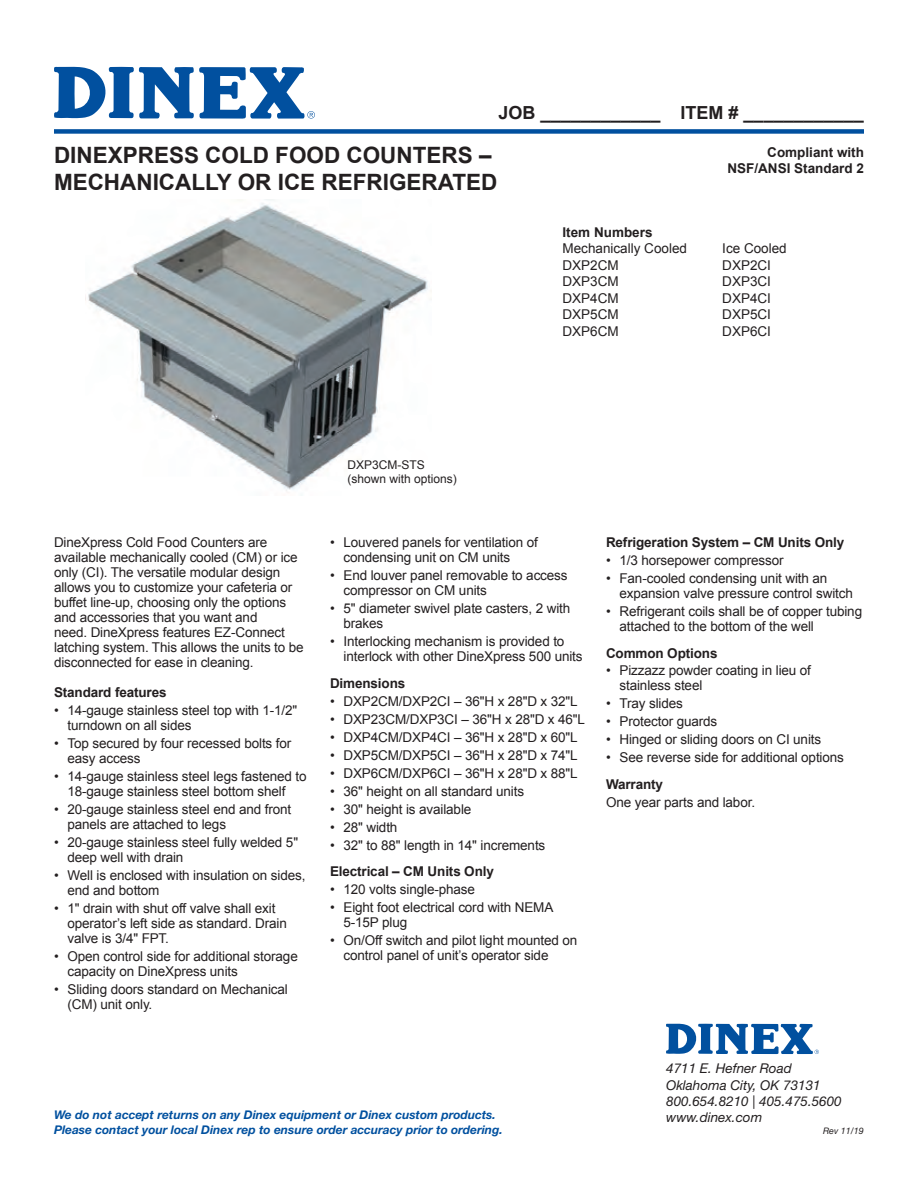
<style>
.page{position:relative;width:918px;height:1188px;background:#fff}
.page>*{position:absolute;margin:0;border:0;box-sizing:border-box;transform-origin:0 0}
.t1{font:700 22.5px/27px "Arial";color:#231f20}
.t2{font:700 18px "Arial";color:#231f20}
.t3{font:13.5px/15px "Arial";letter-spacing:-.01em;color:#231f20}
.t4{font:700 13.5px/16.2px "Arial";letter-spacing:-.01em;color:#231f20;text-align:right}
.t5{font:italic 13.5px/16.2px "Helvetica Neue LT Std";color:#231f20}
.t6{font:italic 700 12px/15px "Helvetica Neue LT Std";color:#01509f}
.t7{font:12px/13.5px "Arial";color:#231f20}
.t8{font:italic 9px "Helvetica Neue LT Std";color:#231f20}
</style>
<div class="page">
<div style="left:54px;top:129px;width:810px;height:5px;background:#01509f"></div>
<svg style="left:54px;top:66px;width:261px;height:53px"></svg>
<svg style="left:666px;top:1023px;width:153px;height:31px"></svg>
<img style="left:88px;top:203px;width:340px;height:293px">
<div style="left:348px;top:460px;width:134px;height:36px;background:#fff"></div>
<h2 class="t2" style="left:499px;top:101px;width:367px">JOB ____________ ITEM # ____________</h2>
<h1 class="t1" style="left:54px;top:143px;width:445px">DINEXPRESS COLD FOOD COUNTERS –<br>MECHANICALLY OR ICE REFRIGERATED</h1>
<p class="t7" style="left:348px;top:458px;width:111px">DXP3CM-STS (shown with options)</p>
<p class="t4" style="left:727px;top:144px;width:138px">Compliant with<br>NSF/ANSI Standard 2</p>
<p class="t4" style="left:562px;top:225px;width:92px">Item Numbers</p>
<p class="t3" style="left:562px;top:241px;width:126px;line-height:16.5px">Mechanically Cooled<br>DXP2CM<br>DXP3CM<br>DXP4CM<br>DXP5CM<br>DXP6CM</p>
<p class="t3" style="left:722px;top:241px;width:66px;line-height:16.5px">Ice Cooled<br>DXP2CI<br>DXP3CI<br>DXP4CI<br>DXP5CI<br>DXP6CI</p>
<p class="t3" style="left:54px;top:535px;width:251px">DineXpress Cold Food Counters are available mechanically cooled (CM) or ice only (CI). The versatile modular design allows you to customize your cafeteria or buffet line-up, choosing only the options and accessories that you want and<br>need. DineXpress features EZ-Connect latching system. This allows the units to be disconnected for ease in cleaning.</p>
<p class="t4" style="left:54px;top:685px;width:114px">Standard features</p>
<p class="t3" style="left:68px;top:703px;width:231px;text-indent:-14px">• 14-gauge stainless steel top with 1-1/2" turndown on all sides</p>
<p class="t3" style="left:68px;top:736px;width:225px;text-indent:-14px">• Top secured by four recessed bolts for easy access</p>
<p class="t3" style="left:54px;top:769px;width:254px;text-align:center">• 14-gauge stainless steel legs fastened to<br>18-gauge stainless steel bottom shelf</p>
<p class="t3" style="left:68px;top:802px;width:225px;text-indent:-14px">• 20-gauge stainless steel end and front panels are attached to legs</p>
<p class="t3" style="left:68px;top:835px;width:232px;text-indent:-14px">• 20-gauge stainless steel fully welded 5" deep well with drain</p>
<p class="t3" style="left:68px;top:868px;width:240px;text-indent:-14px">• Well is enclosed with insulation on sides, end and bottom</p>
<p class="t3" style="left:68px;top:901px;width:221px;text-indent:-14px">• 1" drain with shut off valve shall exit operator’s left side as standard. Drain valve is 3/4" FPT.</p>
<p class="t3" style="left:68px;top:949px;width:232px;text-indent:-14px">• Open control side for additional storage capacity on DineXpress units</p>
<p class="t3" style="left:68px;top:982px;width:222px;text-indent:-14px">• Sliding doors standard on Mechanical (CM) unit only.</p>
<p class="t3" style="left:344px;top:535px;width:196px;text-indent:-14px">• Louvered panels for ventilation of condensing unit on CM units</p>
<p class="t3" style="left:344px;top:568px;width:226px;text-indent:-14px">• End louver panel removable to access compressor on CM units</p>
<p class="t3" style="left:344px;top:601px;width:228px;text-indent:-13px">• 5" diameter swivel plate casters, 2 with brakes</p>
<p class="t3" style="left:344px;top:634px;width:241px;text-indent:-14px">• Interlocking mechanism is provided to interlock with other DineXpress 500 units</p>
<p class="t4" style="left:330px;top:675px;width:77px">Dimensions</p>
<p class="t3" style="left:330px;top:693px;width:249px">• DXP2CM/DXP2CI – 36"H x 28"D x 32"L</p>
<p class="t3" style="left:330px;top:711px;width:257px">• DXP23CM/DXP3CI – 36"H x 28"D x 46"L</p>
<p class="t3" style="left:330px;top:729px;width:249px">• DXP4CM/DXP4CI – 36"H x 28"D x 60"L</p>
<p class="t3" style="left:330px;top:747px;width:249px">• DXP5CM/DXP5CI – 36"H x 28"D x 74"L</p>
<p class="t3" style="left:330px;top:765px;width:249px">• DXP6CM/DXP6CI – 36"H x 28"D x 88"L</p>
<p class="t3" style="left:330px;top:783px;width:196px">• 36" height on all standard units</p>
<p class="t3" style="left:330px;top:801px;width:143px">• 30" height is available</p>
<p class="t3" style="left:330px;top:819px;width:69px">• 28" width</p>
<p class="t3" style="left:330px;top:837px;width:217px">• 32" to 88" length in 14" increments</p>
<p class="t4" style="left:330px;top:863px;width:165px">Electrical – CM Units Only</p>
<p class="t3" style="left:330px;top:882px;width:146px">• 120 volts single-phase</p>
<p class="t3" style="left:344px;top:900px;width:211px;text-indent:-13px">• Eight foot electrical cord with NEMA<br>5-15P plug</p>
<p class="t3" style="left:344px;top:933px;width:235px;text-indent:-14px">• On/Off switch and pilot light mounted on control panel of unit’s operator side</p>
<p class="t6" style="left:54px;top:1107px;width:450px">We do not accept returns on any Dinex equipment or Dinex custom products.<br>Please contact your local Dinex rep to ensure order accuracy prior to ordering.</p>
<p class="t4" style="left:606px;top:535px;width:240px">Refrigeration System – CM Units Only</p>
<p class="t3" style="left:606px;top:553px;width:179px">• 1/3 horsepower compressor</p>
<p class="t3" style="left:620px;top:571px;width:235px;text-indent:-14px">• Fan-cooled condensing unit with an expansion valve pressure control switch</p>
<p class="t3" style="left:620px;top:604px;width:244px;text-indent:-14px">• Refrigerant coils shall be of copper tubing attached to the bottom of the well</p>
<p class="t4" style="left:606px;top:645px;width:113px">Common Options</p>
<p class="t3" style="left:620px;top:663px;width:193px;text-indent:-14px">• Pizzazz powder coating in lieu of stainless steel</p>
<p class="t3" style="left:606px;top:696px;width:78px">• Tray slides</p>
<p class="t3" style="left:606px;top:714px;width:113px">• Protector guards</p>
<p class="t3" style="left:606px;top:732px;width:217px">• Hinged or sliding doors on CI units</p>
<p class="t3" style="left:606px;top:750px;width:239px">• See reverse side for additional options</p>
<p class="t4" style="left:606px;top:776px;width:59px">Warranty</p>
<p class="t3" style="left:606px;top:795px;width:151px">One year parts and labor.</p>
<p class="t5" style="left:666px;top:1060px;width:177px">4711 E. Hefner Road<br>Oklahoma City, OK 73131<br>800.654.8210 | 405.475.5600 www.dinex.com</p>
<p class="t8" style="left:823px;top:1125px;width:42px">Rev 11/19</p>
</div>
